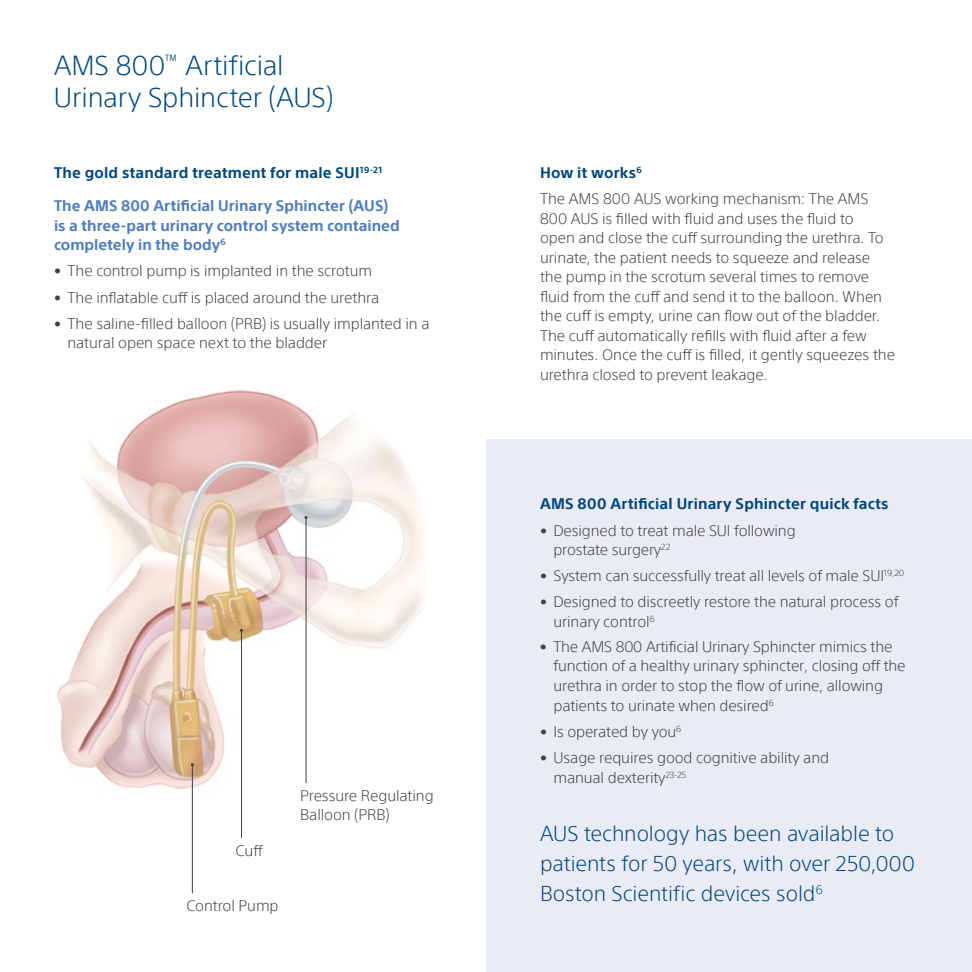
<style>
.page{position:relative;width:972px;height:972px;background:#fff}
.page>*{position:absolute;margin:0;border:0;box-sizing:border-box;transform-origin:0 0}
.t1{font:300 27px/32.4px "SST";letter-spacing:-.01em;color:#00467f}
.t2{font:300 21px/30px "SST";letter-spacing:-.005em;color:#00467f}
.t3{font:300 15px/19.5px "SST";letter-spacing:-.01em;color:#414042}
.t4{font:700 15px/19.5px "SST";color:#4e7cbe}
.t5{font:700 15px "SST";letter-spacing:.01em;color:#00467f}
.s1{font-weight:700;color:#00467f}
</style>
<div class="page">
<img style="left:56px;top:390px;width:366px;height:405px">
<hr style="left:306px;top:518px;width:1px;height:265px;background:#414042">
<hr style="left:241px;top:630px;width:1px;height:208px;background:#414042">
<hr style="left:192px;top:765px;width:1px;height:128px;background:#414042">
<div style="left:486px;top:439px;width:486px;height:533px;background:#e9ebf6"></div>
<h1 class="t1" style="left:54px;top:49px;width:281px">AMS 800<sup>™</sup> Artificial<br>Urinary Sphincter (AUS)</h1>
<p class="t5" style="left:54px;top:164px;width:330px">The gold standard treatment for male SUI<sup>19-21</sup></p>
<p class="t4" style="left:54px;top:196px;width:347px">The AMS 800 Artificial Urinary Sphincter (AUS) is a three-part urinary control system contained completely in the body<sup>6</sup></p>
<p class="t3" style="left:54px;top:261px;width:320px">• The control pump is implanted in the scrotum</p>
<p class="t3" style="left:54px;top:287px;width:327px">• The inflatable cuff is placed around the urethra</p>
<p class="t3" style="left:68px;top:314px;width:364px;text-indent:-14px">• The saline-filled balloon (PRB) is usually implanted in a natural open space next to the bladder</p>
<p class="t3" style="left:236px;top:841px;width:29px">Cuff</p>
<p class="t3" style="left:186px;top:896px;width:94px">Control Pump</p>
<p class="t3" style="left:300px;top:785px;width:135px">Pressure Regulating<br>Balloon (PRB)</p>
<p class="t3" style="left:540px;top:159px;width:330px;line-height:26.2px"><span class="s1">How it works</span><sup>6<br></sup>The AMS 800 AUS working mechanism: The AMS</p>
<p class="t3" style="left:540px;top:209px;width:357px">800 AUS is filled with fluid and uses the fluid to<br>open and close the cuff surrounding the urethra. To urinate, the patient needs to squeeze and release the pump in the scrotum several times to remove fluid from the cuff and send it to the balloon. When the cuff is empty, urine can flow out of the bladder.<br>The cuff automatically refills with fluid after a few minutes. Once the cuff is filled, it gently squeezes the urethra closed to prevent leakage.</p>
<p class="t5" style="left:540px;top:495px;width:350px">AMS 800 Artificial Urinary Sphincter quick facts</p>
<p class="t3" style="left:554px;top:520px;width:244px;text-indent:-14px">• Designed to treat male SUI following prostate surgery<sup>22</sup></p>
<p class="t3" style="left:540px;top:566px;width:366px">• System can successfully treat all levels of male SUI<sup>19,20</sup></p>
<p class="t3" style="left:553px;top:592px;width:346px;text-indent:-13px">• Designed to discreetly restore the natural process of urinary control<sup>6</sup></p>
<p class="t3" style="left:554px;top:637px;width:354px;text-indent:-14px">• The AMS 800 Artificial Urinary Sphincter mimics the function of a healthy urinary sphincter, closing off the urethra in order to stop the flow of urine, allowing patients to urinate when desired<sup>6</sup></p>
<p class="t3" style="left:540px;top:722px;width:143px">• Is operated by you<sup>6</sup></p>
<p class="t3" style="left:554px;top:748px;width:277px;text-indent:-14px">• Usage requires good cognitive ability and manual dexterity<sup>23-25</sup></p>
<h2 class="t2" style="left:540px;top:818px;width:376px">AUS technology has been available to patients for 50 years, with over 250,000<br>Boston Scientific devices sold<sup>6</sup></h2>
</div>
